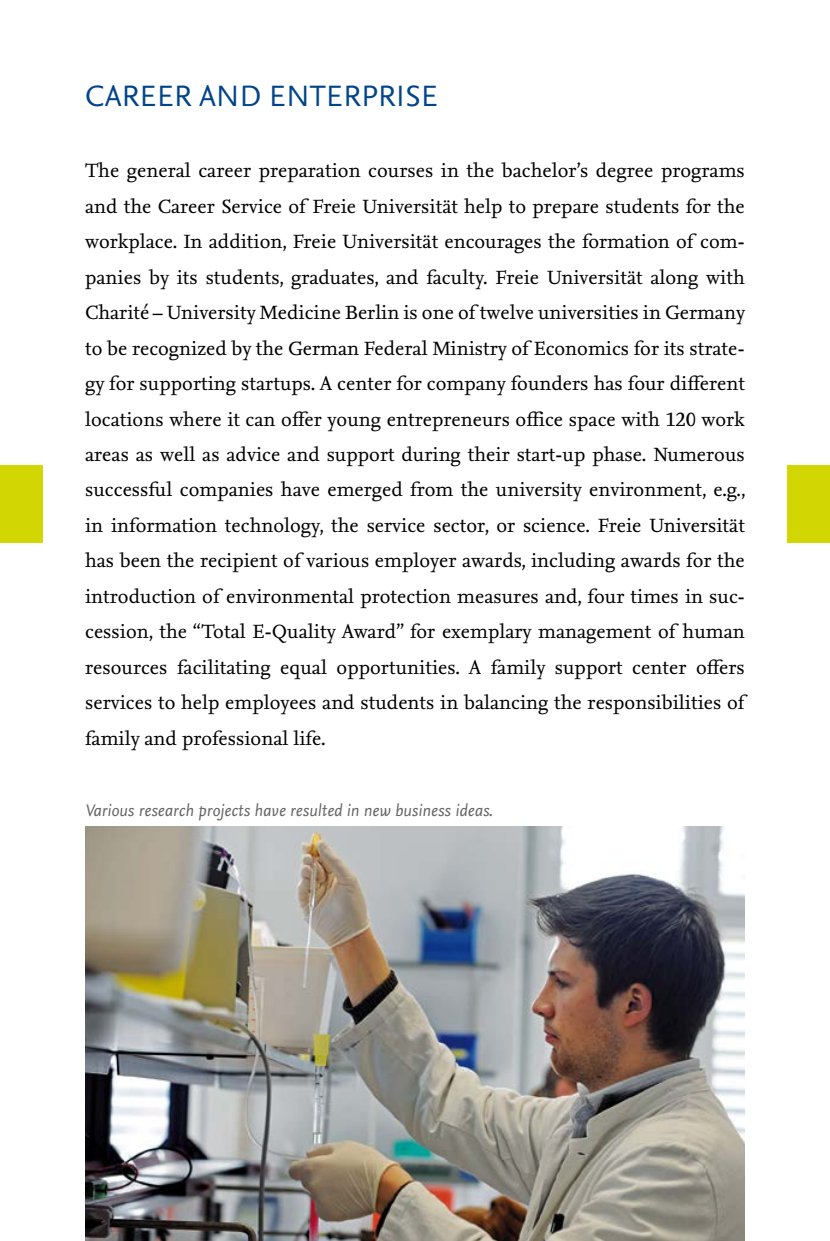
<style>
.page{position:relative;width:830px;height:1241px;background:#fff}
.page>*{position:absolute;margin:0;border:0;box-sizing:border-box;transform-origin:0 0}
.t1{font:30.75px "Nexus Sans OT";letter-spacing:.01em;color:#004489}
.t2{font:20px/35.5px "Nexus Serif TF";color:#000;text-align:justify}
.t3{font:italic 17.5px "Nexus Sans OT";color:#646567}
</style>
<div class="page">
<img style="left:85px;top:826px;width:659px;height:414px">
<div style="left:787px;top:465px;width:42px;height:78px;background:#d2d602"></div>
<div style="left:0;top:465px;width:43px;height:78px;background:#d2d602"></div>
<hr style="left:829px;top:465px;width:1px;height:78px;background:#d2d602">
<h1 class="t1" style="left:85px;top:77px;width:354px">CAREER AND ENTERPRISE</h1>
<p class="t2" style="left:85px;top:153px;width:661px">The general career preparation courses in the bachelor’s degree programs and the Career Service of Freie Universität help to prepare students for the workplace. In addition, Freie Universität encourages the formation of com&shy;panies by its students, graduates, and faculty. Freie Universität along with Charité – University Medicine Berlin is one of twelve universities in Germany to be recognized by the German Federal Ministry of Economics for its strate&shy;gy for supporting startups. A center for company founders has four different locations where it can offer young entrepreneurs office space with 120 work areas as well as advice and support during their start-up phase. Numerous successful companies have emerged from the university environment, e.g., in information technology, the service sector, or science. Freie Universität has been the recipient of various employer awards, including awards for the introduction of environmental protection measures and, four times in suc&shy;cession, the “Total E-Quality Award” for exemplary management of human resources facilitating equal opportunities. A family support center offers services to help employees and students in balancing the responsibilities of family and professional life.</p>
<p class="t3" style="left:85px;top:798px;width:409px">Various research projects have resulted in new business ideas.</p>
</div>
